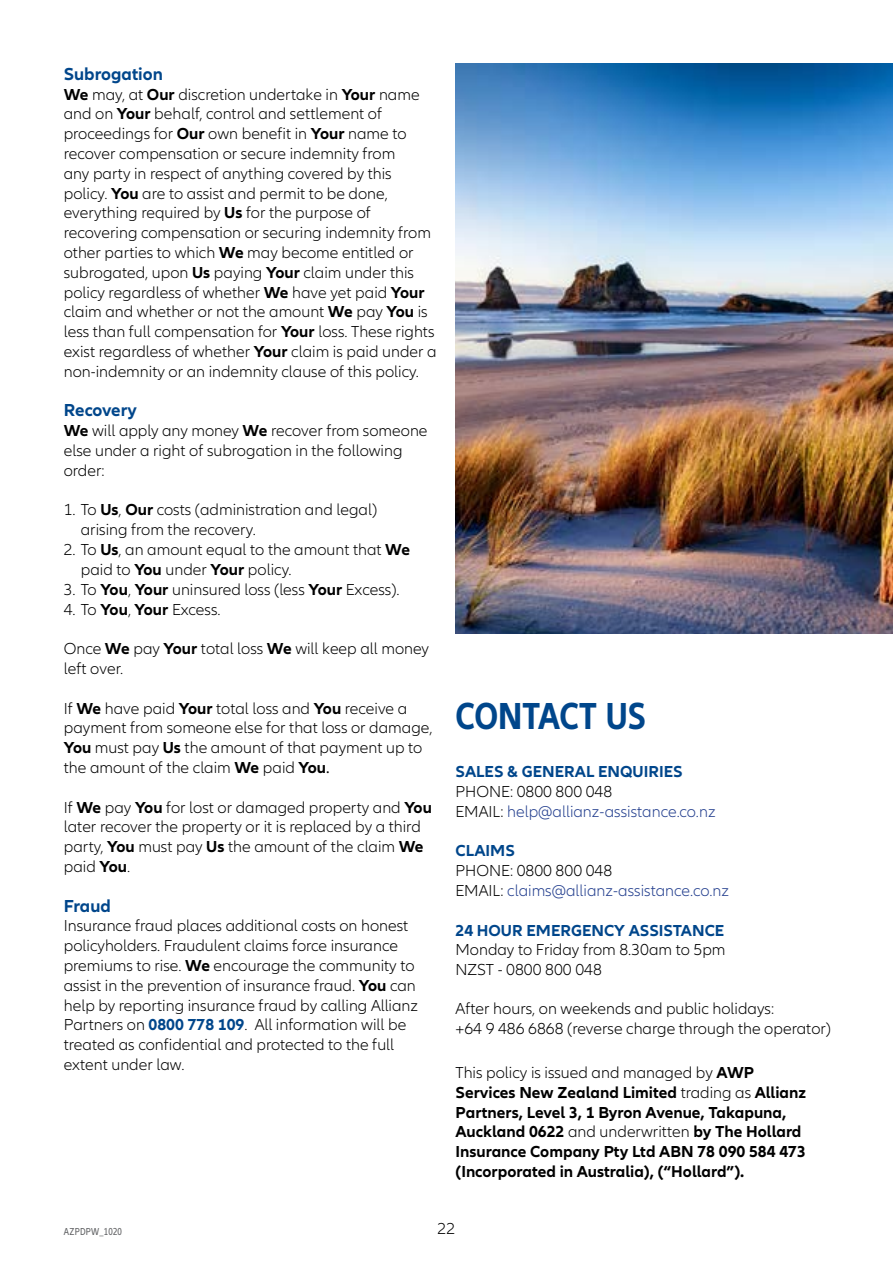
<style>
.page{position:relative;width:893px;height:1263px;background:#fff}
.page>*{position:absolute;margin:0;border:0;box-sizing:border-box;transform-origin:0 0}
.t1{font:700 condensed 39px "Allianz Neo";color:#00468b}
.t2{font:700 18px "Allianz Neo";color:#00468b}
.t3{font:300 16.5px/19.8px "Allianz Neo";color:#000}
.t4{font:700 16.5px/19.8px "Allianz Neo";color:#000}
.t5{font:300 16.5px/19.8px "Allianz Neo";color:#25408f}
.t6{font:700 16.5px "Allianz Neo";color:#00468b}
.t7{font:condensed 10.5px "Allianz Neo";letter-spacing:.02em;color:#636466}
.s1{font-weight:700}
.s2{font-weight:400}
.s3{font-weight:700;color:#00468b}
.s4{color:#000}
.s5{font-weight:300}
</style>
<div class="page">
<img style="left:455px;top:64px;width:438px;height:570px">
<p class="t2" style="left:64px;top:63px;width:101px">Subrogation</p>
<p class="t3" style="left:64px;top:85px;width:374px"><span class="s1">We</span> may, at <span class="s1">Our</span> discretion undertake in <span class="s1">Your</span> name and on <span class="s1">Your</span> behalf, control and settlement of proceedings for <span class="s1">Our</span> own benefit in <span class="s1">Your</span> name to recover compensation or secure indemnity from<br>any party in respect of anything covered by this policy. <span class="s1">You</span> are to assist and permit to be done, everything required by <span class="s1">Us</span> for the purpose of recovering compensation or securing indemnity from other parties to which <span class="s1">We</span> may become entitled or subrogated, upon <span class="s1">Us</span> paying <span class="s1">Your</span> claim under this policy regardless of whether <span class="s1">We</span> have yet paid <span class="s1">Your </span>claim and whether or not the amount <span class="s1">We</span> pay <span class="s1">You</span> is less than full compensation for <span class="s1">Your</span> loss. These rights exist regardless of whether <span class="s1">Your</span> claim is paid under a non-indemnity or an indemnity clause of this policy.</p>
<p class="t2" style="left:64px;top:400px;width:75px">Recovery</p>
<p class="t3" style="left:64px;top:421px;width:365px"><span class="s1">We</span> will apply any money <span class="s1">We</span> recover from someone else under a right of subrogation in the following order:</p>
<p class="t3" style="left:81px;top:501px;width:298px;text-indent:-17px">1. To <span class="s1">Us</span>, <span class="s1">Our</span> costs (administration and legal) arising from the recovery.</p>
<p class="t3" style="left:81px;top:540px;width:331px;text-indent:-17px">2. To <span class="s1">Us</span>, an amount equal to the amount that <span class="s1">We </span>paid to <span class="s1">You</span> under <span class="s1">Your</span> policy.</p>
<p class="t3" style="left:64px;top:580px;width:337px">3. To <span class="s1">You</span>, <span class="s1">Your</span> uninsured loss (less <span class="s1">Your</span> Excess).</p>
<p class="t3" style="left:64px;top:600px;width:158px">4. To <span class="s1">You</span>, <span class="s1">Your</span> Excess.</p>
<p class="t3" style="left:64px;top:639px;width:367px">Once <span class="s1">We</span> pay <span class="s1">Your</span> total loss <span class="s1">We</span> will keep all money left over.</p>
<p class="t3" style="left:64px;top:699px;width:370px">If <span class="s1">We</span> have paid <span class="s1">Your</span> total loss and <span class="s1">You</span> receive a payment from someone else for that loss or damage, <span class="s1">You</span> must pay <span class="s1">Us</span> the amount of that payment up to the amount of the claim <span class="s1">We</span> paid <span class="s1">You</span><span class="s2">.</span></p>
<p class="t3" style="left:64px;top:798px;width:370px">If <span class="s1">We</span> pay <span class="s1">You</span> for lost or damaged property and <span class="s1">You </span>later recover the property or it is replaced by a third party, <span class="s1">You</span> must pay <span class="s1">Us</span> the amount of the claim <span class="s1">We </span>paid <span class="s1">You</span>.</p>
<p class="t2" style="left:64px;top:895px;width:49px">Fraud</p>
<p class="t3" style="left:64px;top:916px;width:356px">Insurance fraud places additional costs on honest policyholders. Fraudulent claims force insurance premiums to rise. <span class="s1">We</span> encourage the community to assist in the prevention of insurance fraud. <span class="s1">You</span> can help by reporting insurance fraud by calling Allianz Partners on <span class="s3">0800 778 109</span>. All information will be treated as confidential and protected to the full extent under law.</p>
<h1 class="t1" style="left:455px;top:694px;width:192px">CONTACT US</h1>
<p class="t6" style="left:455px;top:762px;width:229px">SALES &amp; GENERAL ENQUIRIES</p>
<p class="t5" style="left:455px;top:782px;width:262px"><span class="s4">PHONE: 0800 800 048<br>EMAIL:</span> help@allianz-assistance.co.nz</p>
<p class="t6" style="left:455px;top:841px;width:61px">CLAIMS</p>
<p class="t5" style="left:455px;top:861px;width:275px"><span class="s4">PHONE: 0800 800 048<br>EMAIL:</span> claims@allianz-assistance.co.nz</p>
<p class="t6" style="left:455px;top:920px;width:270px">24 HOUR EMERGENCY ASSISTANCE</p>
<p class="t3" style="left:455px;top:940px;width:272px">Monday to Friday from 8.30am to 5pm<br>NZST - 0800 800 048</p>
<p class="t3" style="left:455px;top:999px;width:377px">After hours, on weekends and public holidays:<br>+64 9 486 6868 (reverse charge through the operator)</p>
<p class="t4" style="left:455px;top:1063px;width:352px"><span class="s5">This policy is issued and managed by</span> AWP Services New Zealand Limited <span class="s5">trading as</span> Allianz Partners, Level 3, 1 Byron Avenue, Takapuna, Auckland 0622 <span class="s5">and underwritten</span> by The Hollard Insurance Company Pty Ltd ABN 78 090 584 473 (Incorporated in Australia), (“Hollard”).</p>
<p class="t7" style="left:64px;top:1225px;width:60px">AZPDPW_1020</p>
<p class="t3" style="left:438px;top:1219px;width:19px">22</p>
</div>
